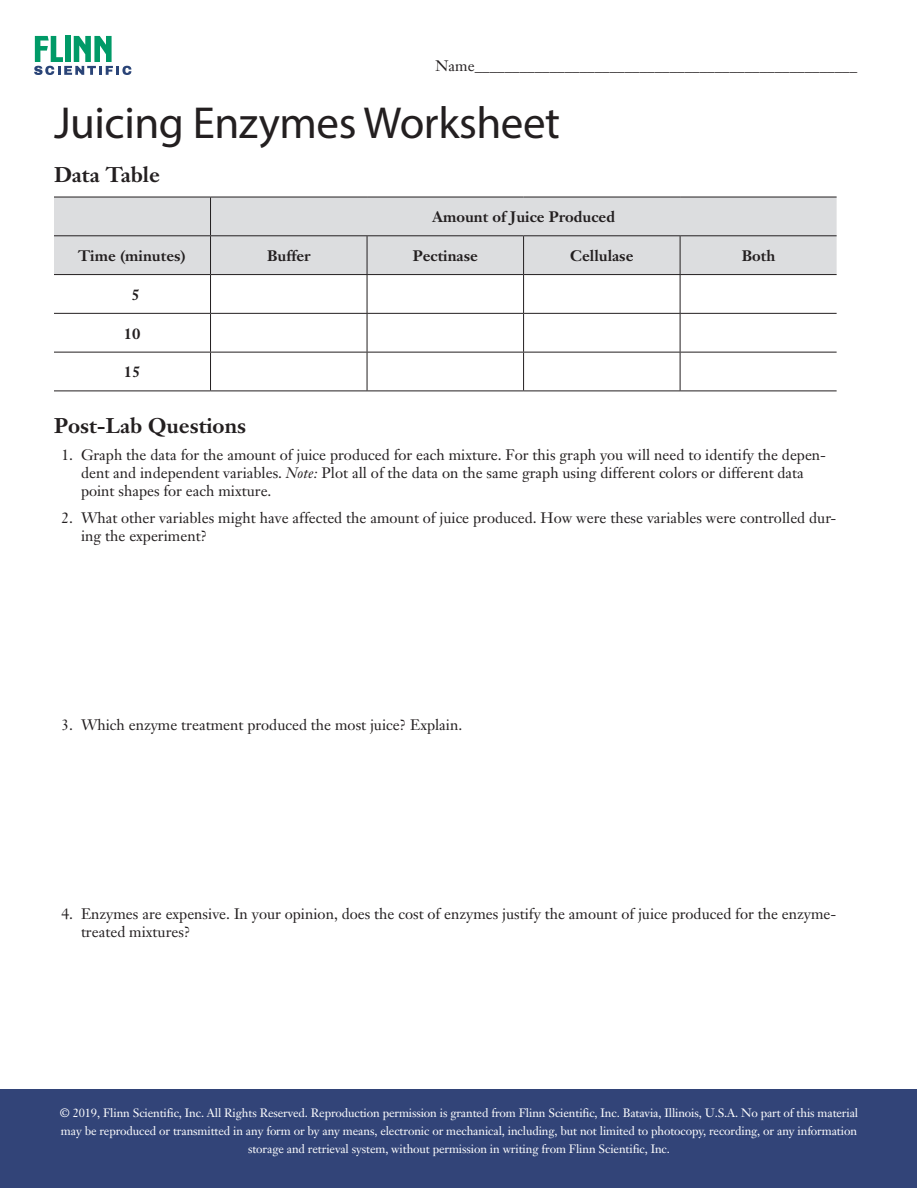
<style>
.page{position:relative;width:918px;height:1188px;background:#fff}
.page>*{position:absolute;margin:0;border:0;box-sizing:border-box;transform-origin:0 0}
.Headline{font:45px "Myriad Pro";letter-spacing:-.01em;color:#231f20}
.Sidehead{font:700 21px "Janson Text";color:#231f20}
.d_body{font:15px/18px "Janson Text";color:#231f20}
.Body{font:700 15px "Janson Text";color:#231f20}
.d_a_b_c__s{font:15px "Janson Text";color:#231f20}
.t1{font:12px/18px "Janson Text";letter-spacing:-.01em;color:#fff;text-align:center}
.s1{font-style:italic}
</style>
<div class="page">
<div style="left:1px;top:1089px;width:916px;height:99px;background:#324478"></div>
<svg style="left:34px;top:36px;width:97px;height:39px"></svg>
<div style="left:54px;top:198px;width:783px;height:76px;background:#dcdddf"></div>
<hr style="left:54px;top:197px;width:157px;height:1px;background:#231f20">
<hr style="left:211px;top:197px;width:156px;height:1px;background:#231f20">
<hr style="left:210px;top:197px;width:1px;height:38px;background:#231f20">
<hr style="left:367px;top:197px;width:157px;height:1px;background:#231f20">
<hr style="left:524px;top:197px;width:156px;height:1px;background:#231f20">
<hr style="left:680px;top:197px;width:157px;height:1px;background:#231f20">
<hr style="left:54px;top:235px;width:157px;height:1px;background:#231f20">
<hr style="left:211px;top:235px;width:156px;height:1px;background:#231f20">
<hr style="left:210px;top:236px;width:1px;height:38px;background:#231f20">
<hr style="left:367px;top:235px;width:157px;height:1px;background:#231f20">
<hr style="left:367px;top:236px;width:1px;height:38px;background:#231f20">
<hr style="left:524px;top:235px;width:156px;height:1px;background:#231f20">
<hr style="left:523px;top:236px;width:1px;height:38px;background:#231f20">
<hr style="left:680px;top:235px;width:157px;height:1px;background:#231f20">
<hr style="left:680px;top:236px;width:1px;height:38px;background:#231f20">
<hr style="left:54px;top:274px;width:157px;height:1px;background:#231f20">
<hr style="left:211px;top:274px;width:156px;height:1px;background:#231f20">
<hr style="left:210px;top:275px;width:1px;height:38px;background:#231f20">
<hr style="left:367px;top:274px;width:157px;height:1px;background:#231f20">
<hr style="left:367px;top:275px;width:1px;height:38px;background:#231f20">
<hr style="left:524px;top:274px;width:156px;height:1px;background:#231f20">
<hr style="left:523px;top:275px;width:1px;height:38px;background:#231f20">
<hr style="left:680px;top:274px;width:157px;height:1px;background:#231f20">
<hr style="left:680px;top:275px;width:1px;height:38px;background:#231f20">
<hr style="left:54px;top:313px;width:157px;height:1px;background:#231f20">
<hr style="left:211px;top:313px;width:156px;height:1px;background:#231f20">
<hr style="left:210px;top:314px;width:1px;height:38px;background:#231f20">
<hr style="left:367px;top:313px;width:157px;height:1px;background:#231f20">
<hr style="left:367px;top:314px;width:1px;height:38px;background:#231f20">
<hr style="left:524px;top:313px;width:156px;height:1px;background:#231f20">
<hr style="left:523px;top:314px;width:1px;height:38px;background:#231f20">
<hr style="left:680px;top:313px;width:157px;height:1px;background:#231f20">
<hr style="left:680px;top:314px;width:1px;height:38px;background:#231f20">
<hr style="left:54px;top:352px;width:157px;height:1px;background:#231f20">
<hr style="left:211px;top:352px;width:156px;height:1px;background:#231f20">
<hr style="left:210px;top:352px;width:1px;height:39px;background:#231f20">
<hr style="left:367px;top:352px;width:157px;height:1px;background:#231f20">
<hr style="left:367px;top:352px;width:1px;height:39px;background:#231f20">
<hr style="left:524px;top:352px;width:156px;height:1px;background:#231f20">
<hr style="left:523px;top:352px;width:1px;height:39px;background:#231f20">
<hr style="left:680px;top:352px;width:157px;height:1px;background:#231f20">
<hr style="left:680px;top:352px;width:1px;height:39px;background:#231f20">
<hr style="left:54px;top:391px;width:157px;height:1px;background:#231f20">
<hr style="left:211px;top:391px;width:156px;height:1px;background:#231f20">
<hr style="left:367px;top:391px;width:157px;height:1px;background:#231f20">
<hr style="left:524px;top:391px;width:156px;height:1px;background:#231f20">
<hr style="left:680px;top:391px;width:157px;height:1px;background:#231f20">
<p class="d_a_b_c__s" style="left:436px;top:57px;width:423px">Name___________________________________________________</p>
<p class="Headline" style="left:54px;top:95px;width:508px">Juicing Enzymes Worksheet</p>
<p class="Sidehead" style="left:54px;top:161px;width:107px">Data Table</p>
<p class="Body" style="left:433px;top:207px;width:184px">Amount of Juice Produced</p>
<p class="Body" style="left:78px;top:246px;width:109px">Time (minutes)</p>
<p class="Body" style="left:267px;top:246px;width:45px">Buffer</p>
<p class="Body" style="left:413px;top:246px;width:67px">Pectinase</p>
<p class="Body" style="left:570px;top:246px;width:65px">Cellulase</p>
<p class="Body" style="left:742px;top:246px;width:35px">Both</p>
<p class="Body" style="left:132px;top:285px;width:10px">5</p>
<p class="Body" style="left:124px;top:324px;width:18px">10</p>
<p class="Body" style="left:124px;top:363px;width:18px">15</p>
<p class="Sidehead" style="left:54px;top:412px;width:194px">Post-Lab Questions</p>
<p class="d_body" style="left:81px;top:446px;width:747px;text-indent:-20px">1. Graph the data for the amount of juice produced for each mixture. For this graph you will need to identify the depen&shy;dent and independent variables. <span class="s1">Note:</span> Plot all of the data on the same graph using different colors or different data point shapes for each mixture.</p>
<p class="d_body" style="left:81px;top:509px;width:757px;text-indent:-20px">2. What other variables might have affected the amount of juice produced. How were these variables were controlled dur&shy;ing the experiment?</p>
<p class="d_body" style="left:62px;top:716px;width:402px">3. Which enzyme treatment produced the most juice? Explain.</p>
<p class="d_body" style="left:81px;top:905px;width:757px;text-indent:-20px">4. Enzymes are expensive. In your opinion, does the cost of enzymes justify the amount of juice produced for the enzyme&shy;treated mixtures?</p>
<p class="t1" style="left:60px;top:1104px;width:800px">© 2019, Flinn Scientific, Inc. All Rights Reserved. Reproduction permission is granted from Flinn Scientific, Inc. Batavia, Illinois, U.S.A. No part of this material may be reproduced or transmitted in any form or by any means, electronic or mechanical, including, but not limited to photocopy, recording, or any information storage and retrieval system, without permission in writing from Flinn Scientific, Inc.</p>
</div>
